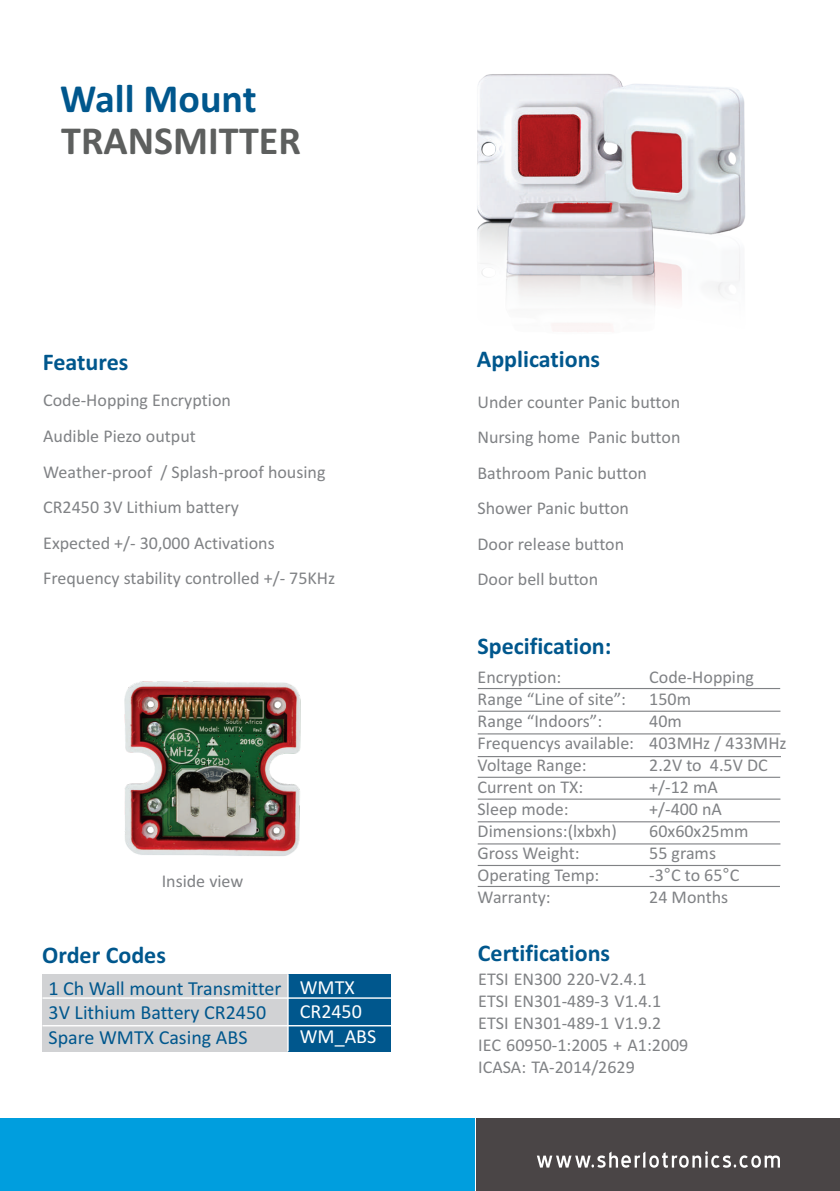
<style>
.page{position:relative;width:840px;height:1191px;background:#fff}
.page>*{position:absolute;margin:0;border:0;box-sizing:border-box;transform-origin:0 0}
.t1{font:700 40px "Calibri";color:#5d5f5e}
.t2{font:700 40px "Calibri";color:#00578d}
.t3{font:700 24px "Calibri";color:#00578d}
.t4{font:20px/24.4px "Calibri";color:#00578d}
.t5{font:20px/24.4px "Calibri";color:#fff}
.t6{font:18px/22px "Calibri";color:#808285}
.s1{font-family:"Arial"}
</style>
<div class="page">
<div style="left:42px;top:974px;width:245px;height:77px;background:#d1d2d4"></div>
<div style="left:288px;top:974px;width:103px;height:77px;background:#00578d"></div>
<hr style="left:42px;top:1025px;width:349px;height:1px;background:#fff">
<hr style="left:42px;top:997px;width:349px;height:1px;background:#fff">
<hr style="left:477px;top:688px;width:302px;height:1px;background:#808285">
<hr style="left:477px;top:710px;width:303px;height:2px;background:#808285">
<hr style="left:477px;top:733px;width:303px;height:1px;background:#808285">
<hr style="left:477px;top:756px;width:303px;height:1px;background:#808285">
<hr style="left:477px;top:776px;width:302px;height:2px;background:#808285">
<hr style="left:477px;top:798px;width:303px;height:1px;background:#808285">
<hr style="left:477px;top:821px;width:302px;height:1px;background:#808285">
<hr style="left:477px;top:843px;width:303px;height:1px;background:#808285">
<hr style="left:477px;top:865px;width:303px;height:1px;background:#808285">
<hr style="left:477px;top:886px;width:302px;height:1px;background:#808285">
<div style="left:476px;top:1118px;width:363px;height:73px;background:#4a4546"></div>
<div style="left:0;top:1118px;width:474px;height:73px;background:#009ede"></div>
<svg style="left:537px;top:1151px;width:242px;height:16px"></svg>
<img style="left:477px;top:74px;width:269px;height:258px">
<img style="left:124px;top:681px;width:177px;height:175px">
<h1 class="t2" style="left:60px;top:82px;width:198px">Wall Mount</h1>
<h1 class="t1" style="left:61px;top:124px;width:241px">TRANSMITTER</h1>
<h2 class="t3" style="left:43px;top:351px;width:87px">Features</h2>
<h2 class="t3" style="left:476px;top:349px;width:125px">Applications</h2>
<p class="t6" style="left:43px;top:384px;width:293px;line-height:35.6px">Code-Hopping Encryption<br>Audible Piezo output<br>Weather-proof / Splash-proof housing<br>CR2450 3V Lithium battery<br>Expected +/- 30,000 Activations<br>Frequency stability controlled +/- 75KHz</p>
<p class="t6" style="left:161px;top:871px;width:83px">Inside view</p>
<h2 class="t3" style="left:42px;top:945px;width:125px">Order Codes</h2>
<p class="t4" style="left:49px;top:977px;width:234px">1 Ch Wall mount Transmitter<br>3V Lithium Battery CR2450<br>Spare WMTX Casing ABS</p>
<p class="t5" style="left:299px;top:976px;width:78px">WMTX<br>CR2450<br>WM_ABS</p>
<p class="t6" style="left:477px;top:385px;width:204px;line-height:35.6px">Under counter Panic button<br>Nursing home Panic button<br>Bathroom Panic button<br>Shower Panic button<br>Door release button<br>Door bell button</p>
<h2 class="t3" style="left:477px;top:636px;width:135px">Specification:</h2>
<p class="t6" style="left:477px;top:667px;width:158px">Encryption:<br>Range “Line of site”:<br>Range “Indoors”:<br>Frequencys available:<br>Voltage Range:<br>Current on TX:<br>Sleep mode:<br>Dimensions:(lxbxh)<br>Gross Weight:<br>Operating Temp:<br>Warranty:</p>
<p class="t6" style="left:649px;top:667px;width:139px">Code-Hopping<br>150m<br>40m<br>403MHz / 433MHz<br>2.2V to 4.5V DC +/-12 mA<br>+/-400 nA<br>60x60x25mm<br>55 grams<br>-3<span class="s1">°</span>C to 65<span class="s1">°</span>C<br>24 Months</p>
<h2 class="t3" style="left:477px;top:943px;width:134px">Certifications</h2>
<p class="t6" style="left:478px;top:969px;width:211px">ETSI EN300 220-V2.4.1<br>ETSI EN301-489-3 V1.4.1<br>ETSI EN301-489-1 V1.9.2<br>IEC 60950-1:2005 + A1:2009<br>ICASA: TA-2014/2629</p>
</div>
